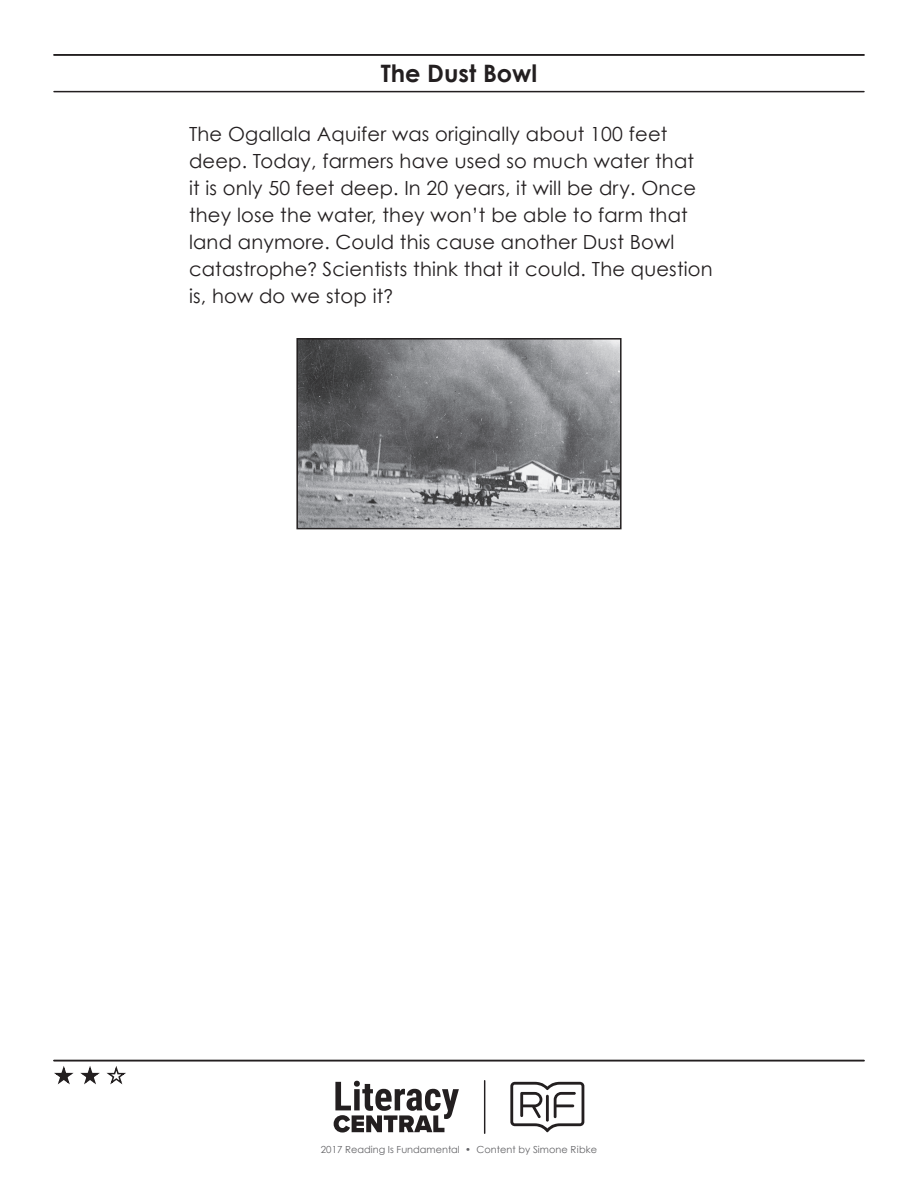
<style>
.page{position:relative;width:918px;height:1188px;background:#fff}
.page>*{position:absolute;margin:0;border:0;box-sizing:border-box;transform-origin:0 0}
.t1{font:700 24px "Century Gothic";color:#231f20}
.t2{font:19.5px/27px "Century Gothic";letter-spacing:.01em;color:#231f20}
.t3{font:9.75px "Century Gothic";color:#636366}
.s1{font-family:"Avenir"}
</style>
<div class="page">
<svg style="left:334px;top:1081px;width:125px;height:52px"></svg>
<svg style="left:510px;top:1082px;width:74px;height:50px"></svg>
<hr style="left:484px;top:1081px;width:1px;height:52px;background:#231f20">
<svg style="left:54px;top:1066px;width:72px;height:19px"></svg>
<hr style="left:54px;top:1060px;width:810px;height:2px;background:#231f20">
<hr style="left:54px;top:54px;width:810px;height:2px;background:#231f20">
<hr style="left:54px;top:91px;width:810px;height:1px;background:#231f20">
<img style="left:299px;top:341px;width:320px;height:185px">
<div style="left:296px;top:338px;width:326px;height:191px;border:2px solid #231f20"></div>
<p class="t1" style="left:381px;top:58px;width:158px">The Dust Bowl</p>
<p class="t2" style="left:189px;top:120px;width:525px">The Ogallala Aquifer was originally about 100 feet deep. Today, farmers have used so much water that<br>it is only 50 feet deep. In 20 years, it will be dry. Once they lose the water, they won’t be able to farm that land anymore. Could this cause another Dust Bowl catastrophe<span class="s1">?</span> Scientists think that it could. The question is, how do we stop it<span class="s1">?</span></p>
<p class="t3" style="left:321px;top:1144px;width:278px">2017 Reading Is Fundamental • Content by Simone Ribke</p>
</div>
